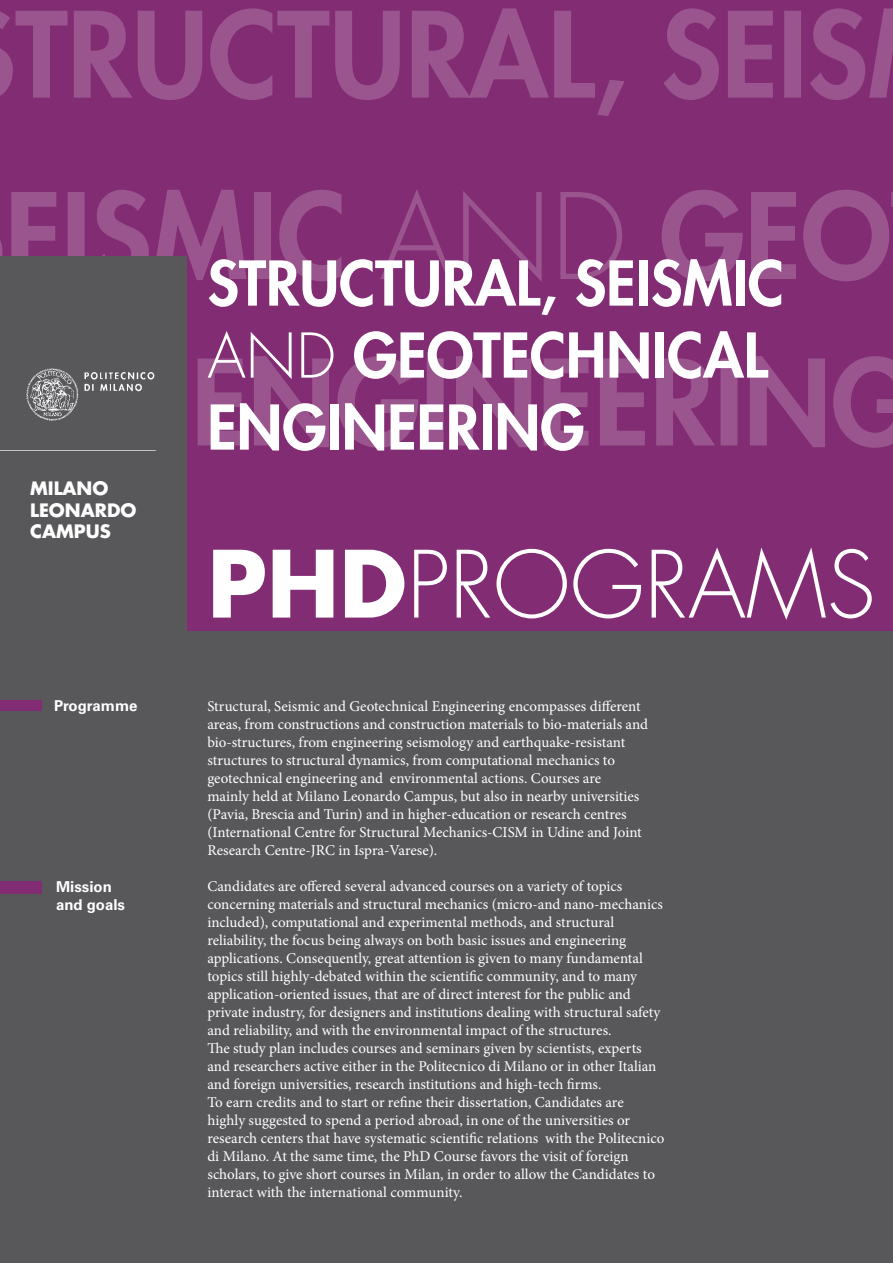
<style>
.page{position:relative;width:893px;height:1263px;background:#fff}
.page>*{position:absolute;margin:0;border:0;box-sizing:border-box;transform-origin:0 0}
.t1{font:300 90px "Futura Std";color:#fff}
.t2{font:800 60px/72px "Futura Std";color:#fff}
.t3{font:700 18px/21.6px "Futura Std";color:#fff}
.t4{font:15px/18px "Minion Pro";color:#fff}
.t5{font:700 15px/18px "Univers LT Std";color:#fff}
.s1{font-weight:300}
.s2{font-weight:700}
</style>
<div class="page">
<div style="left:0;top:0;width:893px;height:631px;background:#822c73"></div>
<svg style="left:0;top:189px;width:893px;height:93px"></svg>
<svg style="left:197px;top:356px;width:696px;height:92px"></svg>
<div style="left:0;top:256px;width:187px;height:375px;background:#58585b"></div>
<div style="left:0;top:631px;width:893px;height:632px;background:#58585b"></div>
<div style="left:0;top:700px;width:41px;height:11px;background:#822c73"></div>
<div style="left:0;top:881px;width:41px;height:13px;background:#822c73"></div>
<img style="left:26px;top:368px;width:129px;height:53px">
<svg style="left:0;top:8px;width:893px;height:108px"></svg>
<hr style="left:0;top:450px;width:156px;height:1px;background:#fff">
<p class="t3" style="left:30px;top:477px;width:108px">MILANO<br>LEONARDO<br>CAMPUS</p>
<p class="t5" style="left:54px;top:697px;width:85px">Programme</p>
<p class="t5" style="left:56px;top:878px;width:70px">Mission and goals</p>
<h2 class="t2" style="left:207px;top:247px;width:578px">STRUCTURAL, SEISMIC<br><span class="s1">AND</span> GEOTECHNICAL<br>ENGINEERING</h2>
<h1 class="t1" style="left:207px;top:530px;width:670px"><span class="s2">PHD</span>PROGRAMS</h1>
<p class="t4" style="left:207px;top:697px;width:442px">Structural, Seismic and Geotechnical Engineering encompasses different areas, from constructions and construction materials to bio-materials and bio-structures, from engineering seismology and earthquake-resistant structures to structural dynamics, from computational mechanics to geotechnical engineering and environmental actions. Courses are<br>mainly held at Milano Leonardo Campus, but also in nearby universities (Pavia, Brescia and Turin) and in higher-education or research centres (International Centre for Structural Mechanics-CISM in Udine and Joint Research Centre-JRC in Ispra-Varese).</p>
<p class="t4" style="left:207px;top:877px;width:459px">Candidates are offered several advanced courses on a variety of topics concerning materials and structural mechanics (micro-and nano-mechanics included), computational and experimental methods, and structural reliability, the focus being always on both basic issues and engineering applications. Consequently, great attention is given to many fundamental topics still highly-debated within the scientific community, and to many application-oriented issues, that are of direct interest for the public and private industry, for designers and institutions dealing with structural safety and reliability, and with the environmental impact of the structures.<br>The study plan includes courses and seminars given by scientists, experts and researchers active either in the Politecnico di Milano or in other Italian and foreign universities, research institutions and high-tech firms.<br>To earn credits and to start or refine their dissertation, Candidates are highly suggested to spend a period abroad, in one of the universities or research centers that have systematic scientific relations with the Politecnico di Milano. At the same time, the PhD Course favors the visit of foreign scholars, to give short courses in Milan, in order to allow the Candidates to interact with the international community.</p>
</div>
